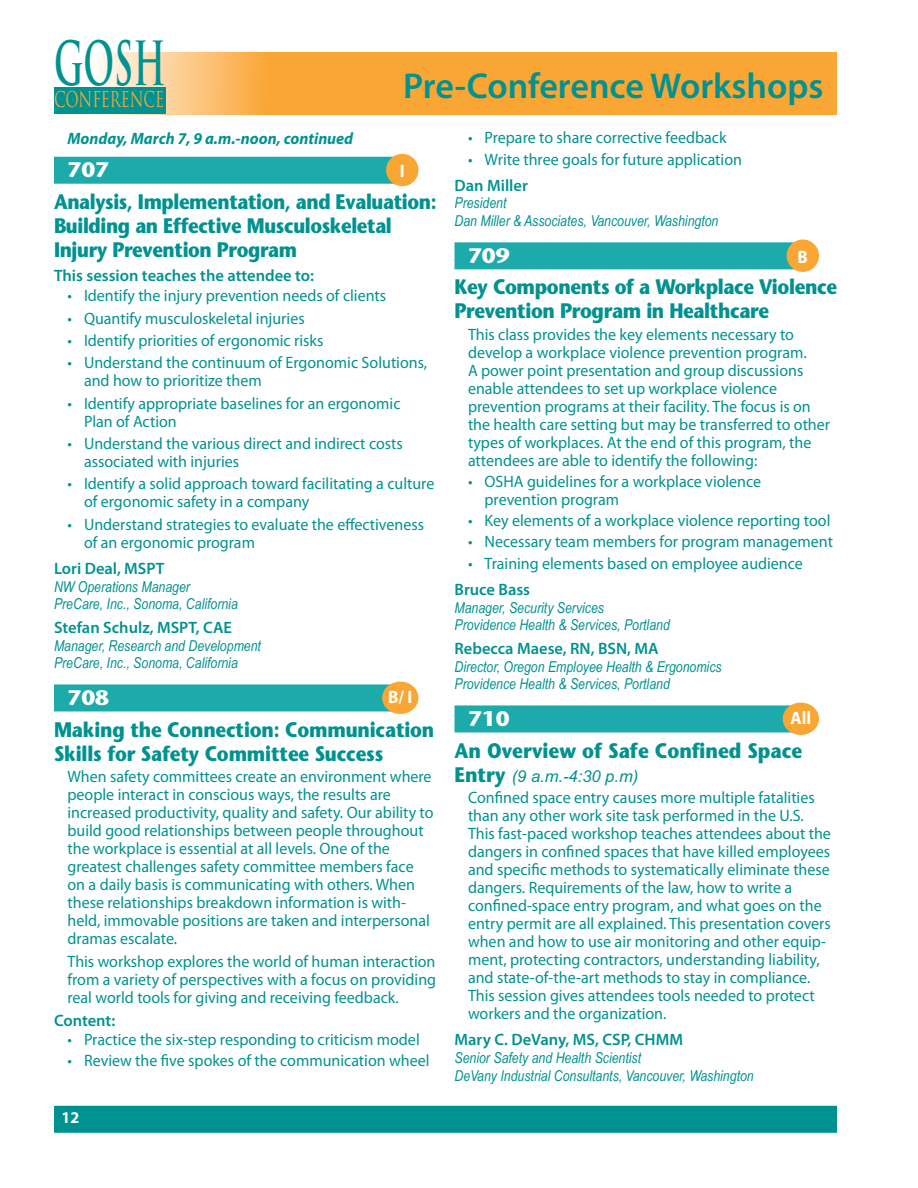
<style>
.page{position:relative;width:918px;height:1188px;background:#fff}
.page>*{position:absolute;margin:0;border:0;box-sizing:border-box;transform-origin:0 0}
.t1{font:700 59.25px "Trajan Pro";color:#009290;scale:.56 1}
.Section_Headings_L{font:600 36px "Myriad Pro";color:#009290}
.t2{font:21.15px "Trajan Pro";color:#faa634;scale:.69 1}
.Class_Title{font:700 21px/24px "Stone Sans";letter-spacing:-.02em;color:#009290;scale:.89 1}
.Class_Title-2{font:700 21px/24px "Stone Sans";letter-spacing:-.02em;color:#009290;scale:.88 1}
.Class_Title-3{font:700 21px "Stone Sans";color:#009290;scale:.9 1}
.Class_-Level{font:700 21px "Stone Sans";color:#fff;scale:1.05 1}
.t3{font:700 18px "Myriad Pro";color:#fff;scale:.95 1}
.Body_text{font:16.5px/18px "Myriad Pro";color:#009290}
.Body_indent{font:16.5px/18px "Myriad Pro";color:#009290}
.Speaker_Subtitle{font:600 16.5px "Myriad Pro";color:#009290}
.Body_text-Bold{font:italic 700 16.5px "Myriad Pro";color:#009290}
.Class_Title-4{font:italic 16.5px "Arial";color:#009290}
.t4{font:700 16.5px "Myriad Pro";color:#fff}
.Info-caption{font:italic 15px "Arial Narrow";color:#009290}
.s1{font-family:"Stone Sans";font-weight:700;font-style:normal;font-size:21px}
</style>
<div class="page">
<svg style="left:98px;top:52px;width:739px;height:63px;background:#faac44"></svg>
<div style="left:54px;top:1106px;width:783px;height:27px;background:#009290;border:2px solid #009290"></div>
<div style="left:54px;top:87px;width:112px;height:27px;background:#009290"></div>
<div style="left:54px;top:157px;width:342px;height:27px;background:#1caaaa"></div>
<div style="left:54px;top:684px;width:342px;height:27px;background:#1caaaa"></div>
<div style="left:386px;top:154px;width:33px;height:32px;background:#faa634;border-radius:50%"></div>
<div style="left:382px;top:682px;width:37px;height:32px;background:#faa634;border-radius:50%"></div>
<div style="left:454px;top:242px;width:342px;height:27px;background:#1caaaa"></div>
<div style="left:454px;top:705px;width:342px;height:27px;background:#1caaaa"></div>
<div style="left:787px;top:240px;width:32px;height:32px;background:#faa634;border-radius:50%"></div>
<div style="left:783px;top:703px;width:36px;height:32px;background:#faa634;border-radius:50%"></div>
<h1 class="t1" style="left:54px;top:26px;width:194px">GOSH</h1>
<p class="t2" style="left:54px;top:86px;width:161px">CONFERENCE</p>
<p class="Section_Headings_L" style="left:403px;top:63px;width:422px">Pre-Conference Workshops</p>
<p class="Body_text-Bold" style="left:68px;top:127px;width:287px">Monday, March 7, 9 a.m.-noon, continued</p>
<p class="Class_-Level" style="left:68px;top:157px;width:41px">707</p>
<p class="t3" style="left:400px;top:159px;width:7px">I</p>
<p class="Class_Title-2" style="left:54px;top:189px;width:436px">Analysis, Implementation, and Evaluation:<br>Building an Effective Musculoskeletal<br>Injury Prevention Program</p>
<p class="Speaker_Subtitle" style="left:54px;top:265px;width:262px">This session teaches the attendee to:</p>
<p class="Body_indent" style="left:68px;top:287px;width:320px">• Identify the injury prevention needs of clients</p>
<p class="Body_indent" style="left:68px;top:309px;width:239px">• Quantify musculoskeletal injuries</p>
<p class="Body_indent" style="left:68px;top:331px;width:257px">• Identify priorities of ergonomic risks</p>
<p class="Body_indent" style="left:84px;top:354px;width:345px;text-indent:-16px">• Understand the continuum of Ergonomic Solutions, and how to prioritize them</p>
<p class="Body_indent" style="left:84px;top:394px;width:318px;text-indent:-16px">• Identify appropriate baselines for an ergonomic<br>Plan of Action</p>
<p class="Body_indent" style="left:84px;top:434px;width:320px;text-indent:-16px">• Understand the various direct and indirect costs associated with injuries</p>
<p class="Body_indent" style="left:84px;top:475px;width:352px;text-indent:-16px">• Identify a solid approach toward facilitating a culture of ergonomic safety in a company</p>
<p class="Body_indent" style="left:84px;top:515px;width:342px;text-indent:-16px">• Understand strategies to evaluate the effectiveness of an ergonomic program</p>
<p class="Speaker_Subtitle" style="left:54px;top:558px;width:112px">Lori Deal, MSPT</p>
<p class="Info-caption" style="left:54px;top:576px;width:138px">NW Operations Manager</p>
<p class="Info-caption" style="left:54px;top:593px;width:185px">PreCare, Inc., Sonoma, California</p>
<p class="Speaker_Subtitle" style="left:54px;top:617px;width:180px">Stefan Schulz, MSPT, CAE</p>
<p class="Info-caption" style="left:54px;top:635px;width:209px">Manager, Research and Development</p>
<p class="Info-caption" style="left:54px;top:652px;width:185px">PreCare, Inc., Sonoma, California</p>
<p class="Class_-Level" style="left:68px;top:684px;width:41px">708</p>
<p class="t3" style="left:388px;top:686px;width:27px">B/ I</p>
<p class="Class_Title" style="left:54px;top:717px;width:429px">Making the Connection: Communication<br>Skills for Safety Committee Success</p>
<p class="Body_text" style="left:68px;top:767px;width:368px">When safety committees create an environment where people interact in conscious ways, the results are increased productivity, quality and safety. Our ability to build good relationships between people throughout the workplace is essential at all levels. One of the greatest challenges safety committee members face on a daily basis is communicating with others. When these relationships breakdown information is with&shy;held, immovable positions are taken and interpersonal dramas escalate.</p>
<p class="Body_text" style="left:68px;top:952px;width:370px;text-align:justify">This workshop explores the world of human interaction from a variety of perspectives with a focus on providing real world tools for giving and receiving feedback.</p>
<p class="Speaker_Subtitle" style="left:54px;top:1009px;width:63px">Content:</p>
<p class="Body_indent" style="left:68px;top:1030px;width:354px">• Practice the six-step responding to criticism model</p>
<p class="Body_indent" style="left:68px;top:1051px;width:364px">• Review the five spokes of the communication wheel</p>
<p class="t4" style="left:62px;top:1107px;width:19px">12</p>
<p class="Body_indent" style="left:468px;top:129px;width:260px">• Prepare to share corrective feedback</p>
<p class="Body_indent" style="left:468px;top:150px;width:276px">• Write three goals for future application</p>
<p class="Speaker_Subtitle" style="left:454px;top:175px;width:75px">Dan Miller</p>
<p class="Info-caption" style="left:454px;top:193px;width:53px">President</p>
<p class="Info-caption" style="left:454px;top:210px;width:265px">Dan Miller &amp; Associates, Vancouver, Washington</p>
<p class="Class_-Level" style="left:468px;top:242px;width:41px">709</p>
<p class="t3" style="left:798px;top:245px;width:12px">B</p>
<p class="Class_Title" style="left:454px;top:275px;width:431px">Key Components of a Workplace Violence<br>Prevention Program in Healthcare</p>
<p class="Body_text" style="left:468px;top:325px;width:364px">This class provides the key elements necessary to develop a workplace violence prevention program.<br>A power point presentation and group discussions enable attendees to set up workplace violence prevention programs at their facility. The focus is on the health care setting but may be transferred to other types of workplaces. At the end of this program, the attendees are able to identify the following:</p>
<p class="Body_indent" style="left:484px;top:472px;width:278px;text-indent:-16px">• OSHA guidelines for a workplace violence prevention program</p>
<p class="Body_indent" style="left:468px;top:511px;width:364px">• Key elements of a workplace violence reporting tool</p>
<p class="Body_indent" style="left:468px;top:533px;width:366px">• Necessary team members for program management</p>
<p class="Body_indent" style="left:468px;top:554px;width:336px">• Training elements based on employee audience</p>
<p class="Speaker_Subtitle" style="left:454px;top:579px;width:77px">Bruce Bass</p>
<p class="Info-caption" style="left:454px;top:597px;width:151px">Manager, Security Services</p>
<p class="Info-caption" style="left:454px;top:614px;width:217px">Providence Health &amp; Services, Portland</p>
<p class="Speaker_Subtitle" style="left:454px;top:638px;width:206px">Rebecca Maese, RN, BSN, MA</p>
<p class="Info-caption" style="left:454px;top:656px;width:269px">Director, Oregon Employee Health &amp; Ergonomics</p>
<p class="Info-caption" style="left:454px;top:673px;width:217px">Providence Health &amp; Services, Portland</p>
<p class="Class_-Level" style="left:468px;top:705px;width:41px">710</p>
<p class="t3" style="left:791px;top:707px;width:23px">All</p>
<p class="Class_Title-3" style="left:454px;top:737px;width:388px">An Overview of Safe Confined Space</p>
<p class="Class_Title-4" style="left:454px;top:766px;width:185px"><span class="s1">Entry</span> (9 a.m.-4:30 p.m)</p>
<p class="Body_text" style="left:468px;top:788px;width:365px">Confined space entry causes more multiple fatalities than any other work site task performed in the U.S.<br>This fast-paced workshop teaches attendees about the dangers in confined spaces that have killed employees and specific methods to systematically eliminate these dangers. Requirements of the law, how to write a confined-space entry program, and what goes on the entry permit are all explained. This presentation covers when and how to use air monitoring and other equip&shy;ment, protecting contractors, understanding liability, and state-of-the-art methods to stay in compliance.<br>This session gives attendees tools needed to protect workers and the organization.</p>
<p class="Speaker_Subtitle" style="left:454px;top:1029px;width:230px">Mary C. DeVany, MS, CSP, CHMM</p>
<p class="Info-caption" style="left:454px;top:1047px;width:188px">Senior Safety and Health Scientist</p>
<p class="Info-caption" style="left:454px;top:1065px;width:301px">DeVany Industrial Consultants, Vancouver, Washington</p>
</div>
